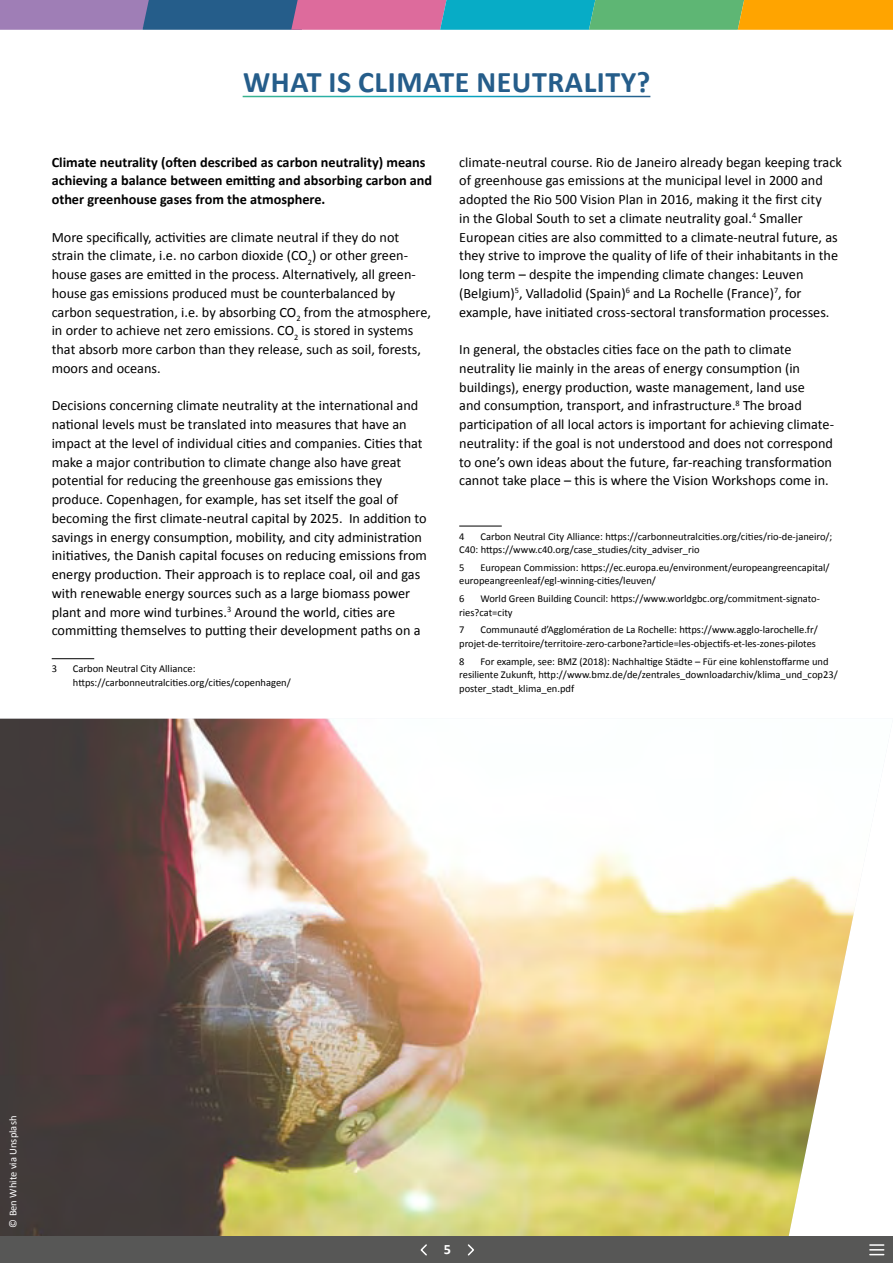
<style>
.page{position:relative;width:893px;height:1263px;background:#fff}
.page>*{position:absolute;margin:0;border:0;box-sizing:border-box;transform-origin:0 0}
.t1{font:700 30px "Calibri";letter-spacing:.02em;color:#255d8a}
.t2{font:14.25px/18.8px "Calibri";color:#000}
.t3{font:700 14.25px/18.8px "Calibri";color:#000}
.t4{font:700 14.25px "Calibri";color:#fff}
.t5{font:10.5px/13.5px "Calibri";color:#000}
.t6{font:10.5px "Calibri";color:#fff}
</style>
<div class="page">
<svg style="left:0;top:0;width:893px;height:30px;background:#828d83"></svg>
<img style="left:0;top:719px;width:855px;height:517px">
<div style="left:0;top:1236px;width:893px;height:27px;background:#575756"></div>
<svg style="left:870px;top:1244px;width:14px;height:11px"></svg>
<svg style="left:467px;top:1244px;width:7px;height:12px"></svg>
<svg style="left:420px;top:1244px;width:7px;height:12px"></svg>
<hr style="left:52px;top:658px;width:42px;height:1px;background:#000">
<hr style="left:459px;top:526px;width:43px;height:1px;background:#000">
<h1 class="t1" style="left:243px;top:62px;width:409px">WHAT IS CLIMATE NEUTRALITY?</h1>
<p class="t3" style="left:52px;top:152px;width:382px">Climate neutrality (often described as carbon neutrality) means achieving a balance between emitting and absorbing carbon and other greenhouse gases from the atmosphere.</p>
<p class="t2" style="left:52px;top:227px;width:381px">More specifically, activities are climate neutral if they do not strain the climate, i.e. no carbon dioxide (CO<sub>2</sub>) or other green&shy;house gases are emitted in the process. Alternatively, all green&shy;house gas emissions produced must be counterbalanced by carbon sequestration, i.e. by absorbing CO<sub>2</sub> from the atmosphere, in order to achieve net zero emissions. CO<sub>2</sub> is stored in systems that absorb more carbon than they release, such as soil, forests, moors and oceans.</p>
<p class="t2" style="left:52px;top:396px;width:377px">Decisions concerning climate neutrality at the international and national levels must be translated into measures that have an impact at the level of individual cities and companies. Cities that make a major contribution to climate change also have great potential for reducing the greenhouse gas emissions they produce. Copenhagen, for example, has set itself the goal of becoming the first climate-neutral capital by 2025. In addition to savings in energy consumption, mobility, and city administration initiatives, the Danish capital focuses on reducing emissions from energy production. Their approach is to replace coal, oil and gas with renewable energy sources such as a large biomass power plant and more wind turbines.<sup>3</sup> Around the world, cities are committing themselves to putting their development paths on a</p>
<p class="t5" style="left:52px;top:662px;width:7px">3</p>
<p class="t5" style="left:73px;top:662px;width:219px">Carbon Neutral City Alliance: https://carbonneutralcities.org/cities/copenhagen/</p>
<p class="t2" style="left:459px;top:152px;width:384px">climate-neutral course. Rio de Janeiro already began keeping track of greenhouse gas emissions at the municipal level in 2000 and adopted the Rio 500 Vision Plan in 2016, making it the first city<br>in the Global South to set a climate neutrality goal.<sup>4</sup> Smaller European cities are also committed to a climate-neutral future, as they strive to improve the quality of life of their inhabitants in the long term – despite the impending climate changes: Leuven (Belgium)<sup>5</sup>, Valladolid (Spain)<sup>6</sup> and La Rochelle (France)<sup>7</sup>, for example, have initiated cross-sectoral transformation processes.</p>
<p class="t2" style="left:459px;top:340px;width:376px">In general, the obstacles cities face on the path to climate neutrality lie mainly in the areas of energy consumption (in buildings), energy production, waste management, land use<br>and consumption, transport, and infrastructure.<sup>8</sup> The broad participation of all local actors is important for achieving climate&shy;neutrality: if the goal is not understood and does not correspond to one’s own ideas about the future, far-reaching transformation cannot take place – this is where the Vision Workshops come in.</p>
<p class="t5" style="left:459px;top:529px;width:375px;text-indent:21px">Carbon Neutral City Alliance: https://carbonneutralcities.org/cities/rio-de-janeiro/;<br>C40: https://www.c40.org/case_studies/city_adviser_rio</p>
<p class="t5" style="left:459px;top:561px;width:7px">5</p>
<p class="t5" style="left:459px;top:529px;width:7px">4</p>
<p class="t5" style="left:459px;top:561px;width:372px;text-indent:21px">European Commission: https://ec.europa.eu/environment/europeangreencapital/ europeangreenleaf/egl-winning-cities/leuven/</p>
<p class="t5" style="left:459px;top:592px;width:7px">6</p>
<p class="t5" style="left:459px;top:592px;width:362px;text-indent:21px">World Green Building Council: https://www.worldgbc.org/commitment-signato&shy;ries?cat=city</p>
<p class="t5" style="left:459px;top:623px;width:7px">7</p>
<p class="t5" style="left:459px;top:623px;width:360px;text-align:right">Communauté d’Agglomération de La Rochelle: https://www.agglo-larochelle.fr/ projet-de-territoire/territoire-zero-carbone?article=les-objectifs-et-les-zones-pilotes</p>
<p class="t5" style="left:459px;top:654px;width:7px">8</p>
<p class="t5" style="left:459px;top:654px;width:380px;text-indent:21px">For example, see: BMZ (2018): Nachhaltige Städte – Für eine kohlenstoffarme und resiliente Zukunft, http://www.bmz.de/de/zentrales_downloadarchiv/klima_und_cop23/ poster_stadt_klima_en.pdf</p>
<p class="t6" style="left:6px;top:1227px;width:113px;rotate:-90deg">© Ben White via Unsplash</p>
<p class="t4" style="left:444px;top:1240px;width:9px">5</p>
</div>
